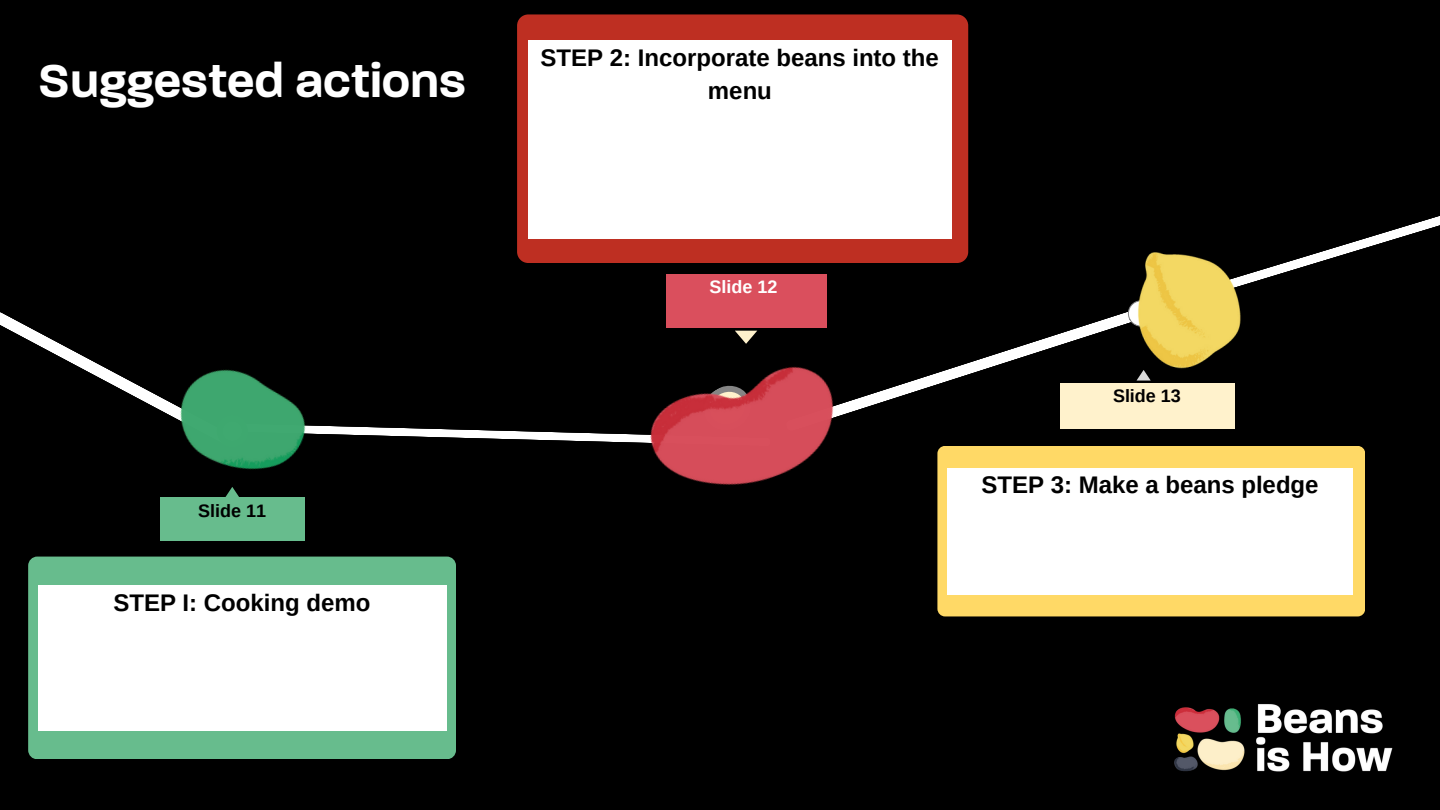
<style>
.page{position:relative;width:1440px;height:810px;background:#000}
.page>*{position:absolute;margin:0;border:0;box-sizing:border-box;transform-origin:0 0}
.t1{font:600 50px "Paralucent W00";color:#fff}
.t2{font:700 24px/33px "Arimo";color:#000;text-align:center}
.t3{font:700 18px "Arimo";color:#000}
.t4{font:700 18px "Arimo";color:#fff}
</style>
<div class="page">
<img style="left:1174px;top:704px;width:219px;height:68px">
<svg style="left:921px;top:215px;width:519px;height:214px"></svg>
<div style="left:666px;top:274px;width:161px;height:54px;background:#da4f5d"></div>
<div style="left:517px;top:14px;width:451px;height:249px;background:#be2f22;border-radius:11px"></div>
<div style="left:528px;top:40px;width:424px;height:199px;background:#fff"></div>
<div style="left:160px;top:497px;width:145px;height:44px;background:#67bc8d"></div>
<svg style="left:0;top:312px;width:596px;height:130px"></svg>
<div style="left:28px;top:557px;width:428px;height:202px;background:#67bc8d;border-radius:9px"></div>
<div style="left:38px;top:585px;width:409px;height:146px;background:#fff"></div>
<img style="left:596px;top:330px;width:325px;height:155px">
<div style="left:1060px;top:383px;width:174px;height:46px;background:#fff2cc"></div>
<div style="left:937px;top:446px;width:428px;height:170px;background:#ffd966;border-radius:8px"></div>
<div style="left:947px;top:468px;width:406px;height:127px;background:#fff"></div>
<img style="left:119px;top:312px;width:265px;height:185px">
<img style="left:1032px;top:215px;width:316px;height:156px">
<p class="t1" style="left:38px;top:51px;width:430px">Suggested actions</p>
<p class="t3" style="left:198px;top:501px;width:69px">Slide 11</p>
<p class="t2" style="left:113px;top:586px;width:259px">STEP I: Cooking demo</p>
<p class="t2" style="left:541px;top:41px;width:400px">STEP 2: Incorporate beans into the menu</p>
<p class="t4" style="left:710px;top:277px;width:69px">Slide 12</p>
<p class="t3" style="left:1113px;top:386px;width:69px">Slide 13</p>
<p class="t2" style="left:982px;top:468px;width:339px">STEP 3: Make a beans pledge</p>
</div>
